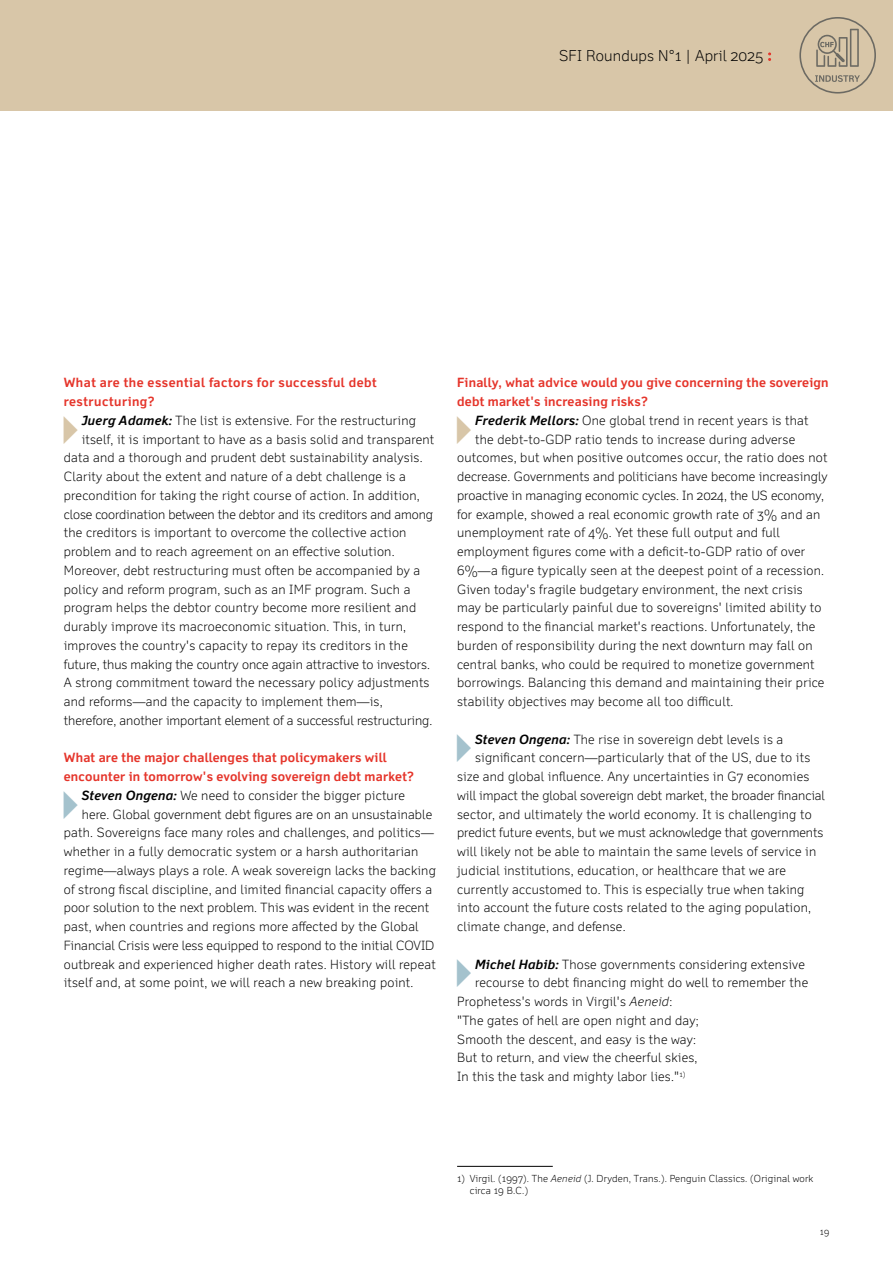
<style>
.page{position:relative;width:893px;height:1263px;background:#fff}
.page>*{position:absolute;margin:0;border:0;box-sizing:border-box;transform-origin:0 0}
.t1{font:300 15px "Felbridge Pro";letter-spacing:.01em;color:#000}
.t2{font:300 12.75px "Felbridge Pro";letter-spacing:.02em;color:#000}
.t3{font:300 12.75px "Felbridge Pro";color:#000}
.t4{font:700 12.75px "Felbridge Pro";letter-spacing:.02em;color:#e5342a}
.t5{font:700 12.75px/18.8px "Felbridge Pro";letter-spacing:.04em;color:#e5342a}
.t6{font:300 12.75px "Felbridge Pro";letter-spacing:-.005em;color:#000}
.t7{font:300 9.75px/12px "Felbridge Pro";letter-spacing:.02em;color:#000}
.t8{font:300 9px "Felbridge Pro";color:#000}
.s1{font-family:"New Baskerville Std";font-weight:400;font-size:16.5px;color:#e5342a}
.s2{font-weight:700;font-style:italic}
.s3{font-style:italic}
</style>
<div class="page">
<div style="left:0;top:0;width:893px;height:111px;background:#d8c6a8"></div>
<svg style="left:799px;top:17px;width:77px;height:77px"></svg>
<hr style="left:457px;top:1166px;width:96px;height:1px;background:#000">
<p class="t1" style="left:559px;top:47px;width:214px">SFI Roundups N°1 | April 2025 <span class="s1">:</span></p>
<p class="t5" style="left:64px;top:373px;width:315px">What are the essential factors for successful debt restructuring?</p>
<p class="t2" style="left:82px;top:413px;width:336px"><span class="s2">Juerg Adamek:</span> The list is extensive. For the restructuring</p>
<p class="t2" style="left:82px;top:431px;width:354px">itself, it is important to have as a basis solid and transparent</p>
<p class="t2" style="left:64px;top:450px;width:360px">data and a thorough and prudent debt sustainability analysis.</p>
<p class="t2" style="left:64px;top:469px;width:344px">Clarity about the extent and nature of a debt challenge is a</p>
<p class="t2" style="left:64px;top:488px;width:357px">precondition for taking the right course of action. In addition,</p>
<p class="t6" style="left:64px;top:506px;width:371px">close coordination between the debtor and its creditors and among</p>
<p class="t2" style="left:64px;top:525px;width:344px">the creditors is important to overcome the collective action</p>
<p class="t2" style="left:64px;top:544px;width:332px">problem and to reach agreement on an effective solution.</p>
<p class="t2" style="left:64px;top:563px;width:358px">Moreover, debt restructuring must often be accompanied by a</p>
<p class="t2" style="left:64px;top:581px;width:348px">policy and reform program, such as an IMF program. Such a</p>
<p class="t2" style="left:64px;top:600px;width:354px">program helps the debtor country become more resilient and</p>
<p class="t2" style="left:64px;top:619px;width:344px">durably improve its macroeconomic situation. This, in turn,</p>
<p class="t2" style="left:64px;top:638px;width:346px">improves the country's capacity to repay its creditors in the</p>
<p class="t3" style="left:64px;top:656px;width:368px">future, thus making the country once again attractive to investors.</p>
<p class="t2" style="left:64px;top:675px;width:367px">A strong commitment toward the necessary policy adjustments</p>
<p class="t2" style="left:64px;top:694px;width:320px">and reforms—and the capacity to implement them—is,</p>
<p class="t3" style="left:64px;top:713px;width:370px">therefore, another important element of a successful restructuring.</p>
<p class="t4" style="left:64px;top:750px;width:324px">What are the major challenges that policymakers will</p>
<p class="t4" style="left:64px;top:769px;width:352px">encounter in tomorrow's evolving sovereign debt market?</p>
<p class="t2" style="left:82px;top:788px;width:325px"><span class="s2">Steven Ongena:</span> We need to consider the bigger picture</p>
<p class="t2" style="left:82px;top:806px;width:352px">here. Global government debt figures are on an unsustainable</p>
<p class="t2" style="left:64px;top:825px;width:371px">path. Sovereigns face many roles and challenges, and politics—</p>
<p class="t2" style="left:64px;top:844px;width:356px">whether in a fully democratic system or a harsh authoritarian</p>
<p class="t2" style="left:64px;top:863px;width:374px">regime—always plays a role. A weak sovereign lacks the backing</p>
<p class="t2" style="left:64px;top:881px;width:370px">of strong fiscal discipline, and limited financial capacity offers a</p>
<p class="t2" style="left:64px;top:900px;width:367px">poor solution to the next problem. This was evident in the recent</p>
<p class="t2" style="left:64px;top:919px;width:356px">past, when countries and regions more affected by the Global</p>
<p class="t3" style="left:64px;top:938px;width:372px">Financial Crisis were less equipped to respond to the initial COVID</p>
<p class="t2" style="left:64px;top:956px;width:373px">outbreak and experienced higher death rates. History will repeat</p>
<p class="t2" style="left:64px;top:975px;width:351px">itself and, at some point, we will reach a new breaking point.</p>
<p class="t4" style="left:457px;top:375px;width:373px">Finally, what advice would you give concerning the sovereign</p>
<p class="t4" style="left:457px;top:394px;width:192px">debt market's increasing risks?</p>
<p class="t2" style="left:475px;top:413px;width:335px"><span class="s2">Frederik Mellors:</span> One global trend in recent years is that</p>
<p class="t2" style="left:475px;top:431px;width:322px">the debt-to-GDP ratio tends to increase during adverse</p>
<p class="t2" style="left:457px;top:450px;width:372px">outcomes, but when positive outcomes occur, the ratio does not</p>
<p class="t2" style="left:457px;top:469px;width:372px">decrease. Governments and politicians have become increasingly</p>
<p class="t3" style="left:457px;top:488px;width:368px">proactive in managing economic cycles. In 2024, the US economy,</p>
<p class="t2" style="left:457px;top:506px;width:365px">for example, showed a real economic growth rate of 3% and an</p>
<p class="t2" style="left:457px;top:525px;width:324px">unemployment rate of 4%. Yet these full output and full</p>
<p class="t2" style="left:457px;top:544px;width:350px">employment figures come with a deficit-to-GDP ratio of over</p>
<p class="t2" style="left:457px;top:563px;width:368px">6%—a figure typically seen at the deepest point of a recession.</p>
<p class="t2" style="left:457px;top:581px;width:347px">Given today's fragile budgetary environment, the next crisis</p>
<p class="t2" style="left:457px;top:600px;width:366px">may be particularly painful due to sovereigns' limited ability to</p>
<p class="t2" style="left:457px;top:619px;width:360px">respond to the financial market's reactions. Unfortunately, the</p>
<p class="t2" style="left:457px;top:638px;width:357px">burden of responsibility during the next downturn may fall on</p>
<p class="t2" style="left:457px;top:656px;width:359px">central banks, who could be required to monetize government</p>
<p class="t2" style="left:457px;top:675px;width:369px">borrowings. Balancing this demand and maintaining their price</p>
<p class="t2" style="left:457px;top:694px;width:278px">stability objectives may become all too difficult.</p>
<p class="t2" style="left:475px;top:731px;width:310px"><span class="s2">Steven Ongena:</span> The rise in sovereign debt levels is a</p>
<p class="t2" style="left:475px;top:750px;width:337px">significant concern—particularly that of the US, due to its</p>
<p class="t2" style="left:457px;top:769px;width:354px">size and global influence. Any uncertainties in G7 economies</p>
<p class="t3" style="left:457px;top:788px;width:369px">will impact the global sovereign debt market, the broader financial</p>
<p class="t2" style="left:457px;top:806px;width:356px">sector, and ultimately the world economy. It is challenging to</p>
<p class="t3" style="left:457px;top:825px;width:368px">predict future events, but we must acknowledge that governments</p>
<p class="t2" style="left:457px;top:844px;width:361px">will likely not be able to maintain the same levels of service in</p>
<p class="t2" style="left:457px;top:863px;width:330px">judicial institutions, education, or healthcare that we are</p>
<p class="t2" style="left:457px;top:881px;width:349px">currently accustomed to. This is especially true when taking</p>
<p class="t2" style="left:457px;top:900px;width:355px">into account the future costs related to the aging population,</p>
<p class="t2" style="left:457px;top:919px;width:170px">climate change, and defense.</p>
<p class="t2" style="left:475px;top:956px;width:331px"><span class="s2">Michel Habib:</span> Those governments considering extensive</p>
<p class="t2" style="left:475px;top:975px;width:335px">recourse to debt financing might do well to remember the</p>
<p class="t2" style="left:457px;top:994px;width:217px">Prophetess's words in Virgil's <span class="s3">Aeneid</span>:</p>
<p class="t2" style="left:457px;top:1013px;width:243px">"The gates of hell are open night and day;</p>
<p class="t2" style="left:457px;top:1031px;width:240px">Smooth the descent, and easy is the way:</p>
<p class="t2" style="left:457px;top:1050px;width:242px">But to return, and view the cheerful skies,</p>
<p class="t2" style="left:457px;top:1069px;width:230px">In this the task and mighty labor lies."<sup>1)</sup></p>
<p class="t7" style="left:470px;top:1172px;width:345px;text-indent:-13px">1) Virgil. (1997). The <span class="s3">Aeneid</span> (J. Dryden, Trans.). Penguin Classics. (Original work circa 19 B.C.)</p>
<p class="t8" style="left:820px;top:1226px;width:11px">19</p>
</div>
